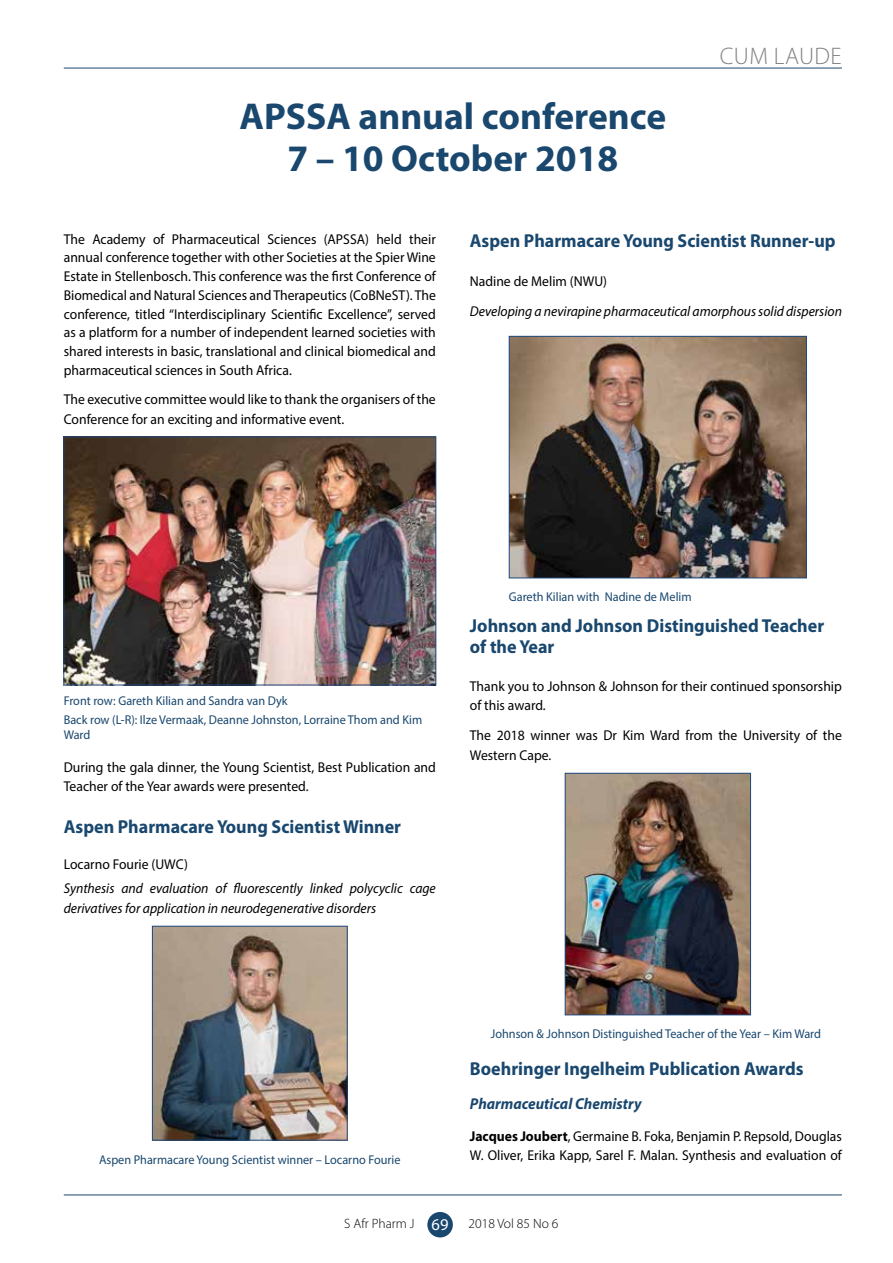
<style>
.page{position:relative;width:893px;height:1263px;background:#fff}
.page>*{position:absolute;margin:0;border:0;box-sizing:border-box;transform-origin:0 0}
.t1{font:700 37.5px/42px "Myriad Pro";color:#19476e;text-align:center}
.t2{font:300 24px "Myriad Pro";letter-spacing:.02em;color:#808285}
.t3{font:700 18.75px/21.3px "Myriad Pro";color:#19476e;scale:.96 1}
.t4{font:italic 700 15.75px "Myriad Pro";color:#19476e;scale:.96 1}
.t5{font:14.25px/18.8px "Myriad Pro";color:#000;scale:.96 1}
.t6{font:italic 14.25px/19.5px "Myriad Pro";color:#000;scale:.96 1}
.t7{font:300 13.5px "Myriad Pro";color:#000}
.t8{font:12.75px/19.2px "Myriad Pro";color:#19476e;scale:.96 1}
.s1{font-weight:700}
.s2{font-weight:400;font-size:16.5px;color:#fff}
</style>
<div class="page">
<hr style="left:64px;top:1194px;width:778px;height:1px;background:#19476e">
<div style="left:427px;top:1212px;width:26px;height:25px;background:#19476e;border-radius:50%"></div>
<hr style="left:64px;top:68px;width:778px;height:1px;background:#19476e">
<img style="left:65px;top:439px;width:369px;height:244px">
<div style="left:63px;top:437px;width:373px;height:248px;border:1px solid #1f497d"></div>
<img style="left:154px;top:928px;width:192px;height:210px">
<div style="left:152px;top:926px;width:196px;height:214px;border:1px solid #1f497d"></div>
<img style="left:511px;top:338px;width:294px;height:238px">
<div style="left:509px;top:336px;width:298px;height:242px;border:1px solid #1f497d"></div>
<img style="left:567px;top:775px;width:182px;height:238px">
<div style="left:565px;top:773px;width:186px;height:242px;border:1px solid #1f497d"></div>
<h1 class="t1" style="left:239px;top:94px;width:428px">APSSA annual conference<br>7 – 10 October 2018</h1>
<h2 class="t2" style="left:720px;top:41px;width:123px">CUM LAUDE</h2>
<p class="t5" style="left:64px;top:229px;width:389px;text-align:justify">The Academy of Pharmaceutical Sciences (APSSA) held their annual conference together with other Societies at the Spier Wine Estate in Stellenbosch. This conference was the first Conference of Biomedical and Natural Sciences and Therapeutics (CoBNeST). The conference, titled “Interdisciplinary Scientific Excellence”, served as a platform for a number of independent learned societies with shared interests in basic, translational and clinical biomedical and pharmaceutical sciences in South Africa.</p>
<p class="t5" style="left:64px;top:389px;width:389px;line-height:19.5px">The executive committee would like to thank the organisers of the<br>Conference for an exciting and informative event.</p>
<h3 class="t3" style="left:470px;top:229px;width:383px">Aspen Pharmacare Young Scientist Runner-up</h3>
<p class="t5" style="left:470px;top:271px;width:144px">Nadine de Melim (NWU)</p>
<p class="t6" style="left:470px;top:301px;width:389px">Developing a nevirapine pharmaceutical amorphous solid dispersion</p>
<p class="t8" style="left:64px;top:691px;width:375px">Front row: Gareth Kilian and Sandra van Dyk<br>Back row (L-R): Ilze Vermaak, Deanne Johnston, Lorraine Thom and Kim</p>
<p class="t8" style="left:64px;top:725px;width:29px">Ward</p>
<p class="t5" style="left:64px;top:757px;width:389px">During the gala dinner, the Young Scientist, Best Publication and<br>Teacher of the Year awards were presented.</p>
<h3 class="t3" style="left:64px;top:815px;width:353px">Aspen Pharmacare Young Scientist Winner</h3>
<p class="t5" style="left:64px;top:855px;width:131px">Locarno Fourie (UWC)</p>
<p class="t6" style="left:64px;top:878px;width:389px">Synthesis and evaluation of fluorescently linked polycyclic cage derivatives for application in neurodegenerative disorders</p>
<p class="t8" style="left:509px;top:587px;width:192px">Gareth Kilian with Nadine de Melim</p>
<h3 class="t3" style="left:470px;top:614px;width:371px">Johnson and Johnson Distinguished Teacher of the Year</h3>
<p class="t5" style="left:470px;top:677px;width:389px">Thank you to Johnson &amp; Johnson for their continued sponsorship of this award.</p>
<p class="t5" style="left:470px;top:725px;width:389px;line-height:19.8px">The 2018 winner was Dr Kim Ward from the University of the<br>Western Cape.</p>
<p class="t8" style="left:99px;top:1150px;width:316px">Aspen Pharmacare Young Scientist winner – Locarno Fourie</p>
<p class="t8" style="left:491px;top:1024px;width:345px">Johnson &amp; Johnson Distinguished Teacher of the Year – Kim Ward</p>
<h3 class="t3" style="left:470px;top:1057px;width:349px">Boehringer Ingelheim Publication Awards</h3>
<p class="t4" style="left:470px;top:1093px;width:180px">Pharmaceutical Chemistry</p>
<p class="t5" style="left:470px;top:1126px;width:389px"><span class="s1">Jacques Joubert</span>, Germaine B. Foka, Benjamin P. Repsold, Douglas<br>W. Oliver, Erika Kapp, Sarel F. Malan. Synthesis and evaluation of</p>
<p class="t7" style="left:344px;top:1215px;width:106px">S Afr Pharm J <span class="s2">69</span></p>
<p class="t7" style="left:469px;top:1215px;width:91px">2018 Vol 85 No 6</p>
</div>
